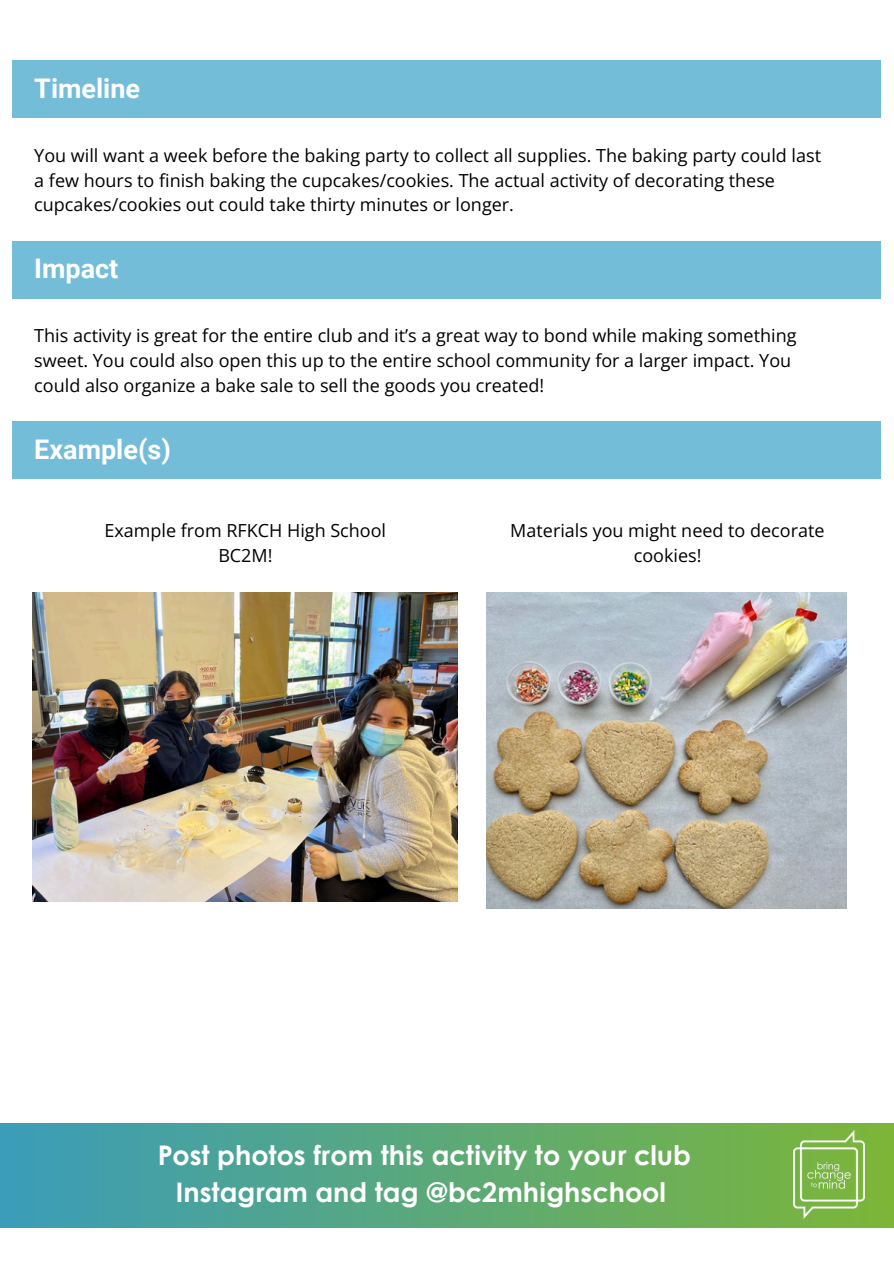
<style>
.page{position:relative;width:894px;height:1264px;background:#fff}
.page>*{position:absolute;margin:0;border:0;box-sizing:border-box;transform-origin:0 0}
.t1{font:700 27px/37.2px "Century Gothic";color:#fff;text-align:center}
.t2{font:700 27px "Roboto";color:#fff}
.t3{font:18px/24.8px "Open Sans";color:#000}
</style>
<div class="page">
<div style="left:0;top:1123px;width:893px;height:104px;background:linear-gradient(to right,#3a9cb9,#7db638)"></div>
<div style="left:12px;top:60px;width:868px;height:58px;background:#73bdd8"></div>
<div style="left:12px;top:241px;width:868px;height:58px;background:#73bdd8"></div>
<div style="left:12px;top:421px;width:868px;height:58px;background:#73bdd8"></div>
<img style="left:793px;top:1130px;width:71px;height:87px">
<img style="left:33px;top:593px;width:424px;height:308px">
<img style="left:486px;top:593px;width:360px;height:315px">
<p class="t2" style="left:34px;top:73px;width:107px">Timeline</p>
<p class="t3" style="left:34px;top:142px;width:788px">You will want a week before the baking party to collect all supplies. The baking party could last a few hours to finish baking the cupcakes/cookies. The actual activity of decorating these cupcakes/cookies out could take thirty minutes or longer.</p>
<h1 class="t2" style="left:34px;top:253px;width:86px">Impact</h1>
<p class="t3" style="left:34px;top:323px;width:763px">This activity is great for the entire club and it’s a great way to bond while making something sweet. You could also open this up to the entire school community for a larger impact. You could also organize a bake sale to sell the goods you created!</p>
<p class="t2" style="left:34px;top:434px;width:138px">Example(s)</p>
<h1 class="t3" style="left:104px;top:517px;width:283px;text-align:center">Example from RFKCH High School<br>BC2M!</h1>
<p class="t3" style="left:510px;top:517px;width:316px;text-align:center">Materials you might need to decorate cookies!</p>
<p class="t1" style="left:158px;top:1135px;width:534px">Post photos from this activity to your club<br>Instagram and tag @bc2mhighschool</p>
</div>
